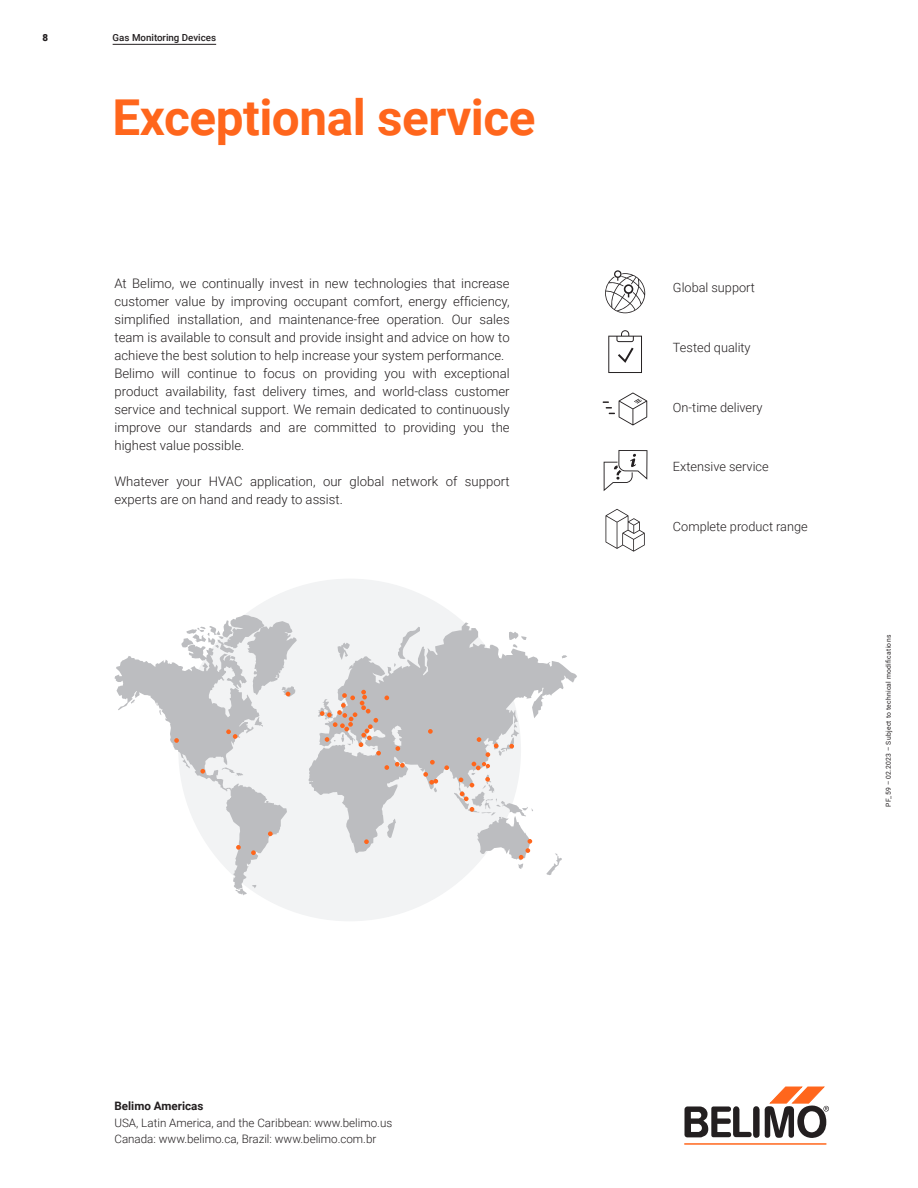
<style>
.page{position:relative;width:918px;height:1188px;background:#fff}
.page>*{position:absolute;margin:0;border:0;box-sizing:border-box;transform-origin:0 0}
.Belimo_Headline_33pt{font:700 49.5px "Roboto";letter-spacing:-.01em;color:#ff661c}
.Belimo_Body_8_75pt{font:300 13.2px/18px "Roboto";color:#231f20;text-align:justify}
.Belimo_Body_small_un{font:300 12.75px "Roboto";color:#231f20}
.Belimo_Body_small_un-2{font:300 11.7px/16.5px "Roboto";color:#231f20}
.Belimo_Body_small_un-3{font:700 11.7px "Roboto";color:#231f20}
.t1{font:500 9.75px "Roboto";color:#231f20}
.t2{font:900 9.75px "Roboto";color:#231f20}
.Belimo_edition{font:6.75px "Roboto";letter-spacing:.04em;color:#231f20}
</style>
<div class="page">
<hr style="left:113px;top:44px;width:103px;height:1px;background:#231f20">
<div style="left:178px;top:579px;width:343px;height:342px;background:#f2f3f4;border-radius:50%"></div>
<svg style="left:546px;top:853px;width:16px;height:22px"></svg>
<svg style="left:308px;top:622px;width:269px;height:231px"></svg>
<svg style="left:384px;top:765px;width:5px;height:5px"></svg>
<svg style="left:395px;top:746px;width:5px;height:5px"></svg>
<svg style="left:428px;top:729px;width:5px;height:5px"></svg>
<svg style="left:395px;top:762px;width:10px;height:6px"></svg>
<svg style="left:364px;top:839px;width:5px;height:5px"></svg>
<svg style="left:318px;top:690px;width:71px;height:66px"></svg>
<svg style="left:430px;top:760px;width:5px;height:5px"></svg>
<svg style="left:423px;top:772px;width:15px;height:20px"></svg>
<svg style="left:444px;top:765px;width:5px;height:5px"></svg>
<svg style="left:459px;top:724px;width:74px;height:145px"></svg>
<svg style="left:114px;top:615px;width:183px;height:280px"></svg>
<svg style="left:605px;top:270px;width:40px;height:43px"></svg>
<svg style="left:608px;top:330px;width:34px;height:43px"></svg>
<svg style="left:603px;top:393px;width:44px;height:32px"></svg>
<svg style="left:604px;top:450px;width:43px;height:41px"></svg>
<svg style="left:606px;top:509px;width:39px;height:43px"></svg>
<div style="left:753px;top:1106px;width:7px;height:32px;background:#231f20;border-radius:3px"></div>
<svg style="left:684px;top:1106px;width:68px;height:31px"></svg>
<svg style="left:765px;top:1086px;width:64px;height:52px"></svg>
<hr style="left:684px;top:1143px;width:142px;height:2px;background:#ff661c">
<p class="t2" style="left:43px;top:31px;width:7px">8</p>
<p class="t1" style="left:113px;top:31px;width:105px">Gas Monitoring Devices</p>
<p class="Belimo_Headline_33pt" style="left:113px;top:83px;width:424px">Exceptional service</p>
<p class="Belimo_Body_8_75pt" style="left:114px;top:274px;width:397px">At Belimo, we continually invest in new technologies that increase customer value by improving occupant comfort, energy efficiency, simplified installation, and maintenance-free operation. Our sales team is available to consult and provide insight and advice on how to achieve the best solution to help increase your system performance.</p>
<p class="Belimo_Body_8_75pt" style="left:114px;top:364px;width:397px">Belimo will continue to focus on providing you with exceptional product availability, fast delivery times, and world-class customer service and technical support. We remain dedicated to continuously improve our standards and are committed to providing you the highest value possible.</p>
<p class="Belimo_Body_8_75pt" style="left:114px;top:472px;width:397px">Whatever your HVAC application, our global network of support experts are on hand and ready to assist.</p>
<p class="Belimo_Body_small_un-3" style="left:114px;top:1098px;width:90px">Belimo Americas</p>
<p class="Belimo_Body_small_un-2" style="left:114px;top:1114px;width:279px">USA, Latin America, and the Caribbean: www.belimo.us<br>Canada: www.belimo.ca, Brazil: www.belimo.com.br</p>
<p class="Belimo_Body_small_un" style="left:673px;top:279px;width:83px">Global support</p>
<p class="Belimo_Body_small_un" style="left:673px;top:338px;width:79px">Tested quality</p>
<p class="Belimo_Body_small_un" style="left:673px;top:398px;width:91px">On-time delivery</p>
<p class="Belimo_Body_small_un" style="left:673px;top:458px;width:97px">Extensive service</p>
<p class="Belimo_Body_small_un" style="left:673px;top:517px;width:136px">Complete product range</p>
<p class="Belimo_edition" style="left:884px;top:807px;width:173px;rotate:-90deg">PF_59 – 02.2023 – Subject to technical modifications</p>
</div>
